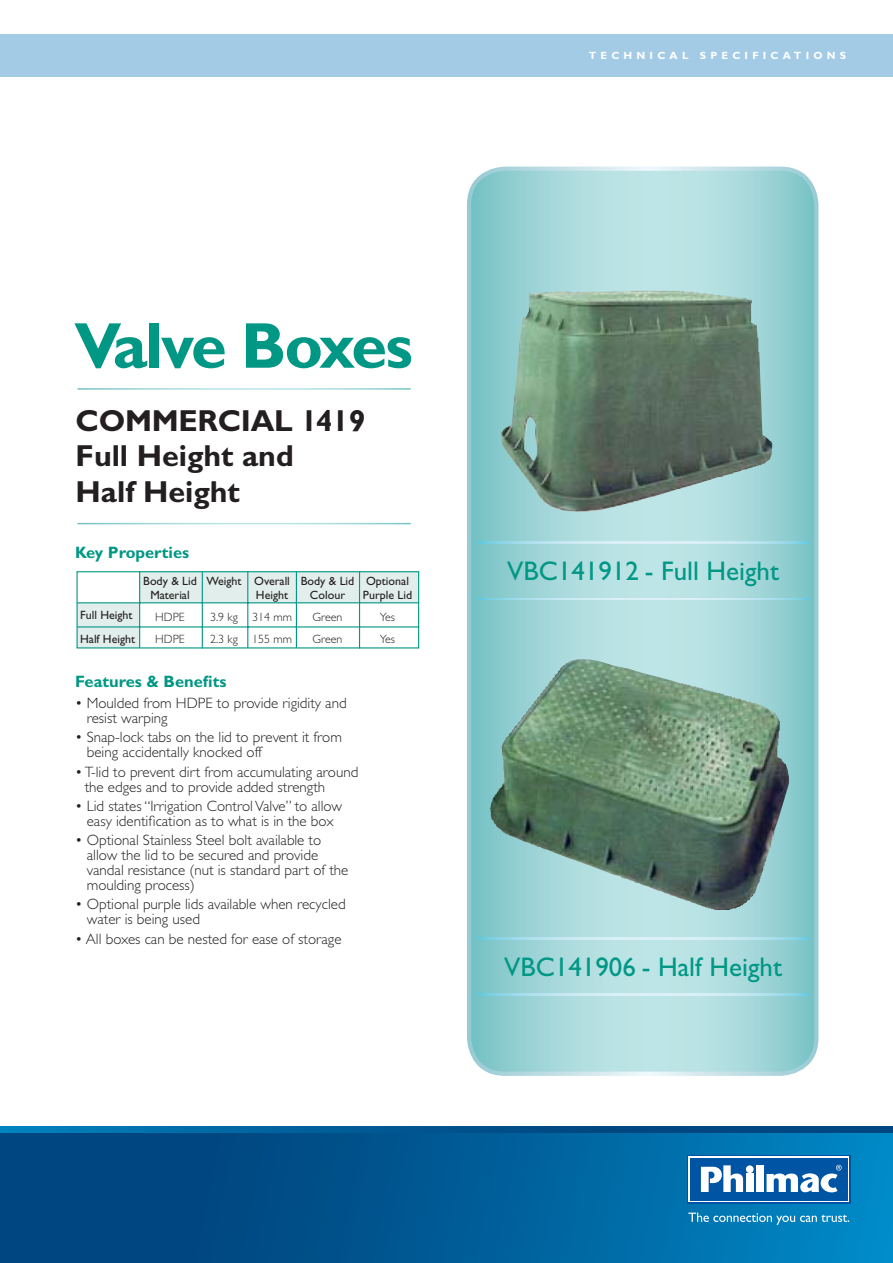
<style>
.page{position:relative;width:893px;height:1263px;background:#fff}
.page>*{position:absolute;margin:0;border:0;box-sizing:border-box;transform-origin:0 0}
.t1{font:700 65.1px "Gill Sans";letter-spacing:-.04em;color:#009785}
.t2{font:700 30.45px/35.7px "Gill Sans";color:#231f20}
.t3{font:27px "Gill Sans";color:#009785}
.t4{font:700 16.5px "Gill Sans";color:#009785}
.t5{font:300 15px/15px "Gill Sans";color:#231f20}
.t6{font:12px/23.5px "Gill Sans";color:#231f20}
.t7{font:300 12px "Gill Sans";color:#231f20}
.t8{font:700 10.5px "Gill Sans";letter-spacing:.4em;color:#fff}
</style>
<div class="page">
<div style="left:77px;top:603px;width:62px;height:44px;background:#e2eeeb"></div>
<div style="left:139px;top:572px;width:280px;height:31px;background:#e2eeeb"></div>
<svg style="left:469px;top:169px;width:347px;height:905px;background:#9bcfce"></svg>
<div style="left:467px;top:167px;width:351px;height:909px;border:4px solid #fff;border-radius:36px"></div>
<img style="left:510px;top:757px;width:280px;height:153px">
<img style="left:477px;top:994px;width:332px;height:1px">
<img style="left:477px;top:938px;width:332px;height:1px">
<img style="left:501px;top:293px;width:271px;height:220px">
<img style="left:477px;top:598px;width:332px;height:2px">
<img style="left:477px;top:542px;width:332px;height:1px">
<div style="left:1px;top:34px;width:892px;height:43px;background:#a3cbe6"></div>
<div style="left:1px;top:1127px;width:892px;height:52px;background:linear-gradient(to right,#0079b6,#003972)"></div>
<div style="left:1px;top:1133px;width:892px;height:129px;background:linear-gradient(to right,#003972,#0083c1)"></div>
<div style="left:687px;top:1155px;width:163px;height:48px;background:#fff"></div>
<div style="left:689px;top:1156px;width:160px;height:46px;background:linear-gradient(to right,#0054a4,#0054a4)"></div>
<div style="left:690px;top:1158px;width:157px;height:42px;background:#0054a4"></div>
<div style="left:746px;top:1174px;width:7px;height:18px;background:#fff"></div>
<div style="left:746px;top:1165px;width:8px;height:8px;background:#fff;border-radius:50%"></div>
<div style="left:756px;top:1165px;width:8px;height:27px;background:#fff"></div>
<svg style="left:701px;top:1165px;width:42px;height:27px"></svg>
<svg style="left:766px;top:1165px;width:76px;height:28px"></svg>
<svg style="left:688px;top:1212px;width:161px;height:13px;background:#2f94c6"></svg>
<div style="left:77px;top:571px;width:342px;height:77px;border:1px solid #009785"></div>
<hr style="left:139px;top:572px;width:1px;height:76px;background:#009785">
<hr style="left:202px;top:572px;width:1px;height:76px;background:#009785">
<hr style="left:247px;top:572px;width:1px;height:76px;background:#009785">
<hr style="left:296px;top:572px;width:1px;height:76px;background:#009785">
<hr style="left:359px;top:572px;width:1px;height:76px;background:#009785">
<hr style="left:77px;top:602px;width:342px;height:1px;background:#009785">
<hr style="left:77px;top:626px;width:342px;height:1px;background:#009785">
<p class="t8" style="left:589px;top:52px;width:259px">TECHNICAL SPECIFICATIONS</p>
<h1 class="t1" style="left:74px;top:323px;width:340px">Valve Boxes</h1>
<h2 class="t2" style="left:76px;top:406px;width:291px">COMMERCIAL 1419<br>Full Height and<br>Half Height</h2>
<p class="t4" style="left:75px;top:546px;width:116px">Key Properties</p>
<p class="t6" style="left:80px;top:605px;width:57px">Full Height<br>Half Height</p>
<p class="t6" style="left:150px;top:575px;width:260px;line-height:13.5px;text-indent:-7px">Body &amp; Lid Weight Overall Body &amp; Lid Optional<br>Material</p>
<p class="t6" style="left:256px;top:584px;width:34px">Height</p>
<p class="t6" style="left:310px;top:584px;width:37px">Colour</p>
<p class="t6" style="left:363px;top:584px;width:51px">Purple Lid</p>
<p class="t7" style="left:155px;top:612px;width:31px">HDPE</p>
<p class="t7" style="left:210px;top:612px;width:83px">3.9 kg 314 mm</p>
<p class="t7" style="left:313px;top:612px;width:31px">Green</p>
<p class="t7" style="left:380px;top:612px;width:17px">Yes</p>
<p class="t7" style="left:155px;top:634px;width:31px">HDPE</p>
<p class="t7" style="left:210px;top:634px;width:83px">2.3 kg 155 mm</p>
<p class="t7" style="left:313px;top:634px;width:31px">Green</p>
<p class="t7" style="left:380px;top:634px;width:17px">Yes</p>
<p class="t4" style="left:75px;top:675px;width:153px">Features &amp; Benefits</p>
<p class="t5" style="left:87px;top:697px;width:261px;text-indent:-12px">• Moulded from HDPE to provide rigidity and resist warping</p>
<p class="t5" style="left:87px;top:731px;width:257px;text-indent:-12px">• Snap-lock tabs on the lid to prevent it from being accidentally knocked off</p>
<p class="t5" style="left:85px;top:766px;width:275px;text-indent:-10px">• T-lid to prevent dirt from accumulating around the edges and to provide added strength</p>
<p class="t5" style="left:75px;top:800px;width:268px;text-align:center">• Lid states “Irrigation Control Valve” to allow easy identification as to what is in the box</p>
<p class="t5" style="left:87px;top:834px;width:263px;text-indent:-12px">• Optional Stainless Steel bolt available to allow the lid to be secured and provide vandal resistance (nut is standard part of the moulding process)</p>
<p class="t5" style="left:87px;top:898px;width:260px;text-indent:-12px">• Optional purple lids available when recycled water is being used</p>
<p class="t5" style="left:75px;top:933px;width:268px">• All boxes can be nested for ease of storage</p>
<h3 class="t3" style="left:507px;top:561px;width:273px">VBC141912 - Full Height</h3>
<h3 class="t3" style="left:504px;top:957px;width:279px">VBC141906 - Half Height</h3>
</div>
